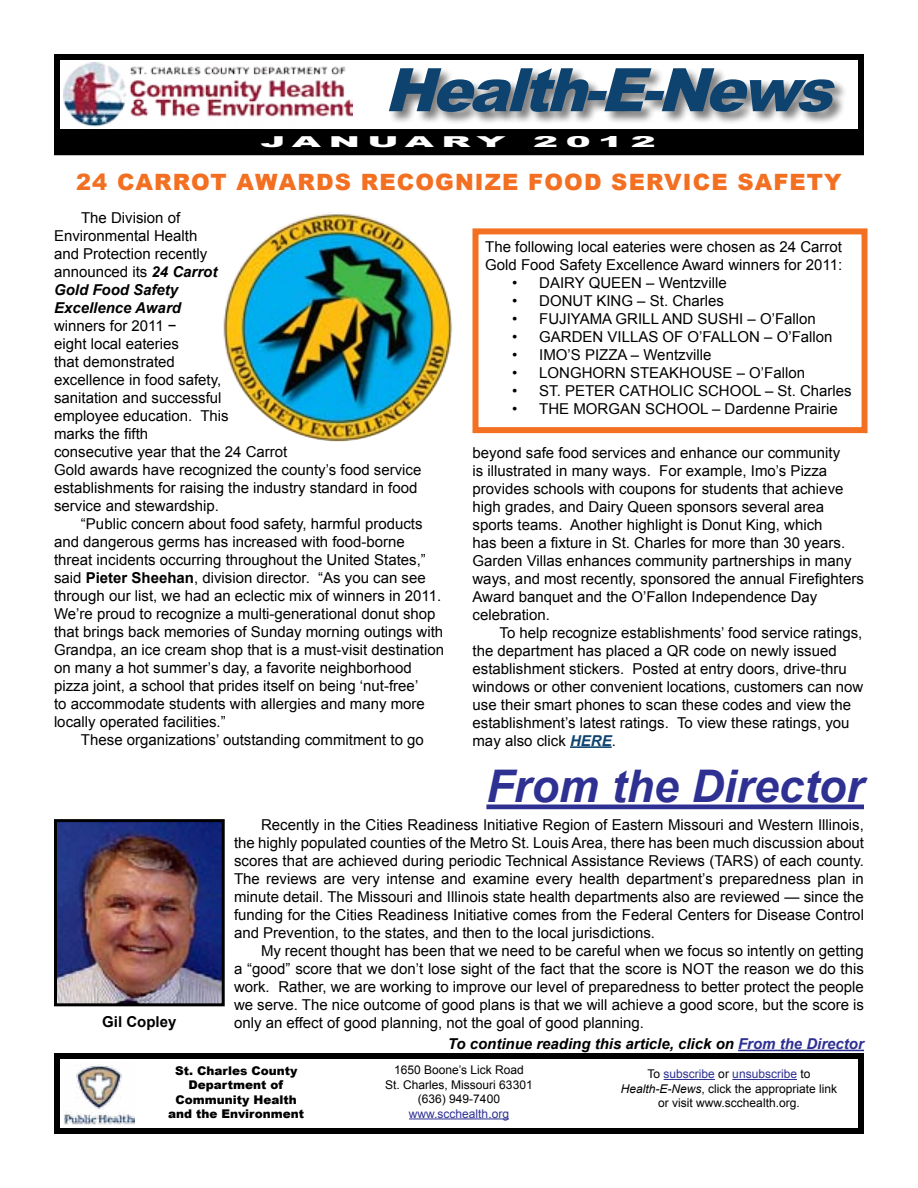
<style>
.page{position:relative;width:918px;height:1188px;background:#fff}
.page>*{position:absolute;margin:0;border:0;box-sizing:border-box;transform-origin:0 0}
.t1{font:italic 900 60px "Arial";color:#0e4370}
.t2{font:italic 700 45px "Arial";color:#2e3092}
.t3{font:900 22.5px "Arial";letter-spacing:.05em;color:#f36f21}
.t4{font:15px/18px "Arial";color:#000}
.t5{font:italic 700 15px "Arial";color:#000}
.t6{font:900 15px "Arial";letter-spacing:.2em;color:#fff;scale:2.5 1}
.t7{font:700 15px "Arial";color:#000}
.t8{font:12px/14.4px "Arial";color:#000;text-align:center}
.t9{font:900 12px/14.4px "Arial";color:#000;text-align:center}
.t10{font:12px "Arial";color:#2e3092}
.s1{font-weight:700;font-style:italic}
.s2{font-weight:700}
.s3{font-weight:700;font-style:italic;color:#0e4370}
.s4{color:#2e3092}
.s5{font-style:italic}
</style>
<div class="page">
<div style="left:54px;top:54px;width:810px;height:81px;border:6px solid #000"></div>
<hr style="left:486px;top:805px;width:378px;height:4px;background:#2e3092">
<hr style="left:738px;top:1050px;width:126px;height:1px;background:#2e3092">
<img style="left:63px;top:62px;width:289px;height:68px">
<div style="left:389px;top:68px;width:459px;height:57px;background:#000;opacity:.5"></div>
<div style="left:56px;top:132px;width:806px;height:21px;background:#000"></div>
<div style="left:54px;top:130px;width:810px;height:25px;border:4px solid #000"></div>
<div style="left:54px;top:1053px;width:810px;height:81px;border:6px solid #000"></div>
<hr style="left:409px;top:1119px;width:100px;height:1px;background:#2e3092">
<hr style="left:664px;top:1079px;width:51px;height:1px;background:#2e3092">
<hr style="left:732px;top:1079px;width:65px;height:1px;background:#2e3092">
<img style="left:64px;top:1065px;width:71px;height:60px">
<img style="left:58px;top:823px;width:163px;height:179px">
<div style="left:54px;top:819px;width:171px;height:187px;border:3px solid #000"></div>
<hr style="left:570px;top:746px;width:42px;height:2px;background:#0e4370">
<img style="left:223px;top:212px;width:230px;height:230px;border-radius:115px">
<div style="left:472px;top:228px;width:396px;height:205px;border:6px solid #f36f21"></div>
<h1 class="t1" style="left:384px;top:46px;width:471px">Health-E-News</h1>
<p class="t6" style="left:260px;top:131px;width:100px">JANUARY</p>
<p class="t6" style="left:533px;top:131px;width:51px">2012</p>
<h3 class="t3" style="left:76px;top:166px;width:767px">24 CARROT AWARDS RECOGNIZE FOOD SERVICE SAFETY</h3>
<p class="t4" style="left:54px;top:208px;width:165px;text-indent:27px">The Division of<br>Environmental Health and Protection recently announced its <span class="s1">24 Carrot<br>Gold Food Safety<br>Excellence Award</span></p>
<p class="t4" style="left:54px;top:316px;width:369px">winners for 2011 −<br>eight local eateries<br>that demonstrated<br>excellence in food safety,<br>sanitation and successful<br>employee education. This<br>marks the fifth<br>consecutive year that the 24 Carrot<br>Gold awards have recognized the county’s food service establishments for raising the industry standard in food service and stewardship.</p>
<p class="t4" style="left:54px;top:514px;width:392px;text-indent:27px">“Public concern about food safety, harmful products and dangerous germs has increased with food-borne threat incidents occurring throughout the United States,” said <span class="s2">Pieter Sheehan</span>, division director. “As you can see through our list, we had an eclectic mix of winners in 2011.<br>We’re proud to recognize a multi-generational donut shop that brings back memories of Sunday morning outings with Grandpa, an ice cream shop that is a must-visit destination on many a hot summer’s day, a favorite neighborhood pizza joint, a school that prides itself on being ‘nut-free’<br>to accommodate students with allergies and many more locally operated facilities.”</p>
<p class="t4" style="left:81px;top:730px;width:344px">These organizations’ outstanding commitment to go</p>
<p class="t4" style="left:485px;top:238px;width:359px">The following local eateries were chosen as 24 Carrot<br>Gold Food Safety Excellence Award winners for 2011:</p>
<p class="t4" style="left:512px;top:274px;width:216px">• DAIRY QUEEN – Wentzville</p>
<p class="t4" style="left:512px;top:292px;width:213px">• DONUT KING – St. Charles</p>
<p class="t4" style="left:512px;top:310px;width:305px">• FUJIYAMA GRILL AND SUSHI – O’Fallon</p>
<p class="t4" style="left:512px;top:328px;width:322px">• GARDEN VILLAS OF O’FALLON – O’Fallon</p>
<p class="t4" style="left:512px;top:346px;width:201px">• IMO’S PIZZA – Wentzville</p>
<p class="t4" style="left:512px;top:364px;width:294px">• LONGHORN STEAKHOUSE – O’Fallon</p>
<p class="t4" style="left:512px;top:382px;width:341px">• ST. PETER CATHOLIC SCHOOL – St. Charles</p>
<p class="t4" style="left:512px;top:400px;width:327px">• THE MORGAN SCHOOL – Dardenne Prairie</p>
<p class="t4" style="left:472px;top:443px;width:393px">beyond safe food services and enhance our community<br>is illustrated in many ways. For example, Imo’s Pizza provides schools with coupons for students that achieve high grades, and Dairy Queen sponsors several area sports teams. Another highlight is Donut King, which<br>has been a fixture in St. Charles for more than 30 years.<br>Garden Villas enhances community partnerships in many ways, and most recently, sponsored the annual Firefighters Award banquet and the O’Fallon Independence Day celebration.</p>
<p class="t4" style="left:472px;top:623px;width:392px;text-indent:27px">To help recognize establishments’ food service ratings, the department has placed a QR code on newly issued establishment stickers. Posted at entry doors, drive-thru windows or other convenient locations, customers can now use their smart phones to scan these codes and view the establishment’s latest ratings. To view these ratings, you may also click <span class="s3">HERE</span>.</p>
<p class="t7" style="left:102px;top:1011px;width:76px">Gil Copley</p>
<h2 class="t2" style="left:486px;top:756px;width:379px">From the Director</h2>
<p class="t4" style="left:234px;top:816px;width:631px;text-align:justify;text-indent:27px">Recently in the Cities Readiness Initiative Region of Eastern Missouri and Western Illinois, the highly populated counties of the Metro St. Louis Area, there has been much discussion about scores that are achieved during periodic Technical Assistance Reviews (TARS) of each county.<br>The reviews are very intense and examine every health department’s preparedness plan in minute detail. The Missouri and Illinois state health departments also are reviewed — since the funding for the Cities Readiness Initiative comes from the Federal Centers for Disease Control and Prevention, to the states, and then to the local jurisdictions.</p>
<p class="t4" style="left:234px;top:942px;width:631px;text-align:justify;text-indent:27px">My recent thought has been that we need to be careful when we focus so intently on getting a “good” score that we don’t lose sight of the fact that the score is NOT the reason we do this work. Rather, we are working to improve our level of preparedness to better protect the people we serve. The nice outcome of good plans is that we will achieve a good score, but the score is only an effect of good planning, not the goal of good planning.</p>
<p class="t5" style="left:448px;top:1034px;width:418px">To continue reading this article, click on <span class="s4">From the Director</span></p>
<p class="t9" style="left:168px;top:1063px;width:137px">St. Charles County<br>Department of<br>Community Health and the Environment</p>
<p class="t8" style="left:385px;top:1063px;width:149px">1650 Boone’s Lick Road<br>St. Charles, Missouri 63301 (636) 949-7400</p>
<p class="t10" style="left:409px;top:1106px;width:102px">www.scchealth.org</p>
<p class="t8" style="left:621px;top:1067px;width:218px">To <span class="s4">subscribe</span> or <span class="s4">unsubscribe</span> to<br><span class="s5">Health-E-News</span>, click the appropriate link or visit www.scchealth.org.</p>
</div>
